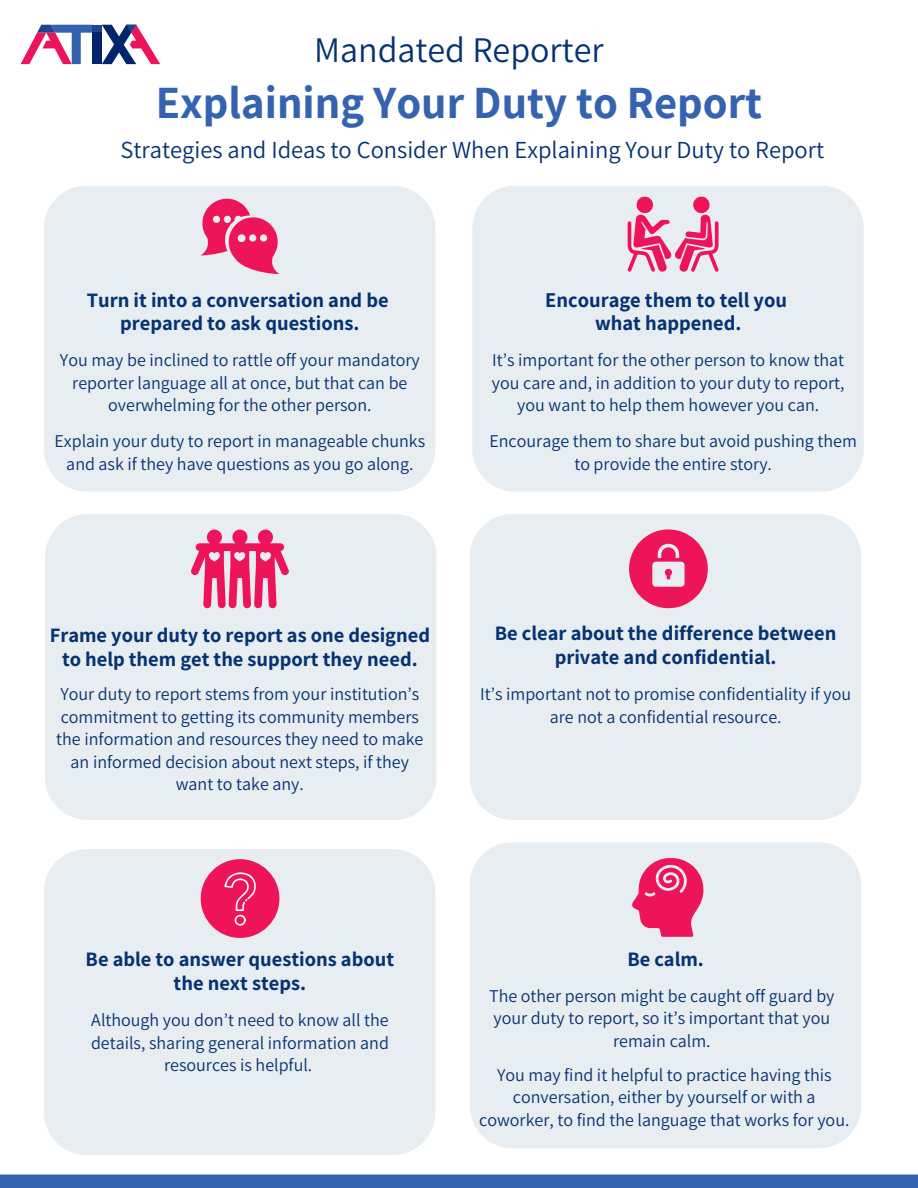
<style>
.page{position:relative;width:918px;height:1188px;background:#fff}
.page>*{position:absolute;margin:0;border:0;box-sizing:border-box;transform-origin:0 0}
.t1{font:700 45px "Assistant";color:#3463af}
.t2{font:36px "Assistant";color:#053273}
.t3{font:24.45px "Assistant";color:#053273}
.t4{font:700 20.55px/23.7px "Assistant";color:#053273;text-align:center}
.t5{font:18px/22.5px "Assistant";color:#053273;text-align:center}
</style>
<div class="page">
<div style="left:472px;top:186px;width:392px;height:306px;background:#e8edf1"></div>
<svg style="left:627px;top:195px;width:92px;height:79px"></svg>
<div style="left:470px;top:842px;width:391px;height:306px;background:#e8edf1"></div>
<svg style="left:632px;top:858px;width:73px;height:79px"></svg>
<div style="left:470px;top:514px;width:391px;height:306px;background:#e8edf1"></div>
<svg style="left:629px;top:529px;width:79px;height:79px"></svg>
<div style="left:44px;top:849px;width:391px;height:306px;background:#e8edf1"></div>
<div style="left:201px;top:859px;width:78px;height:79px;background:#ed145a;border-radius:50%"></div>
<svg style="left:224px;top:872px;width:32px;height:54px"></svg>
<div style="left:45px;top:514px;width:392px;height:306px;background:#e8edf1"></div>
<svg style="left:191px;top:529px;width:98px;height:79px"></svg>
<div style="left:44px;top:186px;width:391px;height:306px;background:#e8edf1"></div>
<svg style="left:201px;top:195px;width:78px;height:79px"></svg>
<div style="left:93px;top:25px;width:9px;height:8px;background:#23428f"></div>
<div style="left:93px;top:33px;width:9px;height:31px;background:#00256d"></div>
<svg style="left:102px;top:25px;width:58px;height:39px"></svg>
<svg style="left:21px;top:25px;width:72px;height:39px"></svg>
<div style="left:0;top:1174px;width:918px;height:14px;background:#3463af"></div>
<h2 class="t2" style="left:314px;top:25px;width:291px">Mandated Reporter</h2>
<h1 class="t1" style="left:156px;top:72px;width:608px">Explaining Your Duty to Report</h1>
<h3 class="t3" style="left:120px;top:133px;width:705px">Strategies and Ideas to Consider When Explaining Your Duty to Report</h3>
<p class="t4" style="left:87px;top:287px;width:303px">Turn it into a conversation and be prepared to ask questions.</p>
<p class="t5" style="left:60px;top:349px;width:361px">You may be inclined to rattle off your mandatory reporter language all at once, but that can be overwhelming for the other person.</p>
<p class="t5" style="left:55px;top:429px;width:372px">Explain your duty to report in manageable chunks and ask if they have questions as you go along.</p>
<p class="t4" style="left:545px;top:287px;width:243px">Encourage them to tell you what happened.</p>
<p class="t5" style="left:492px;top:349px;width:354px">It’s important for the other person to know that you care and, in addition to your duty to report, you want to help them however you can.</p>
<p class="t5" style="left:489px;top:429px;width:369px">Encourage them to share but avoid pushing them to provide the entire story.</p>
<p class="t4" style="left:50px;top:623px;width:382px;line-height:24.2px">Frame your duty to report as one designed to help them get the support they need.</p>
<p class="t4" style="left:495px;top:621px;width:343px">Be clear about the difference between private and confidential.</p>
<p class="t5" style="left:480px;top:682px;width:373px">It’s important not to promise confidentiality if you are not a confidential resource.</p>
<p class="t5" style="left:56px;top:682px;width:369px">Your duty to report stems from your institution’s commitment to getting its community members the information and resources they need to make an informed decision about next steps, if they want to take any.</p>
<p class="t4" style="left:86px;top:947px;width:310px">Be able to answer questions about the next steps.</p>
<p class="t5" style="left:91px;top:1008px;width:299px">Although you don’t need to know all the details, sharing general information and resources is helpful.</p>
<p class="t4" style="left:627px;top:947px;width:78px">Be calm.</p>
<p class="t5" style="left:489px;top:984px;width:347px">The other person might be caught off guard by your duty to report, so it’s important that you remain calm.</p>
<p class="t5" style="left:479px;top:1063px;width:372px">You may find it helpful to practice having this conversation, either by yourself or with a coworker, to find the language that works for you.</p>
</div>
